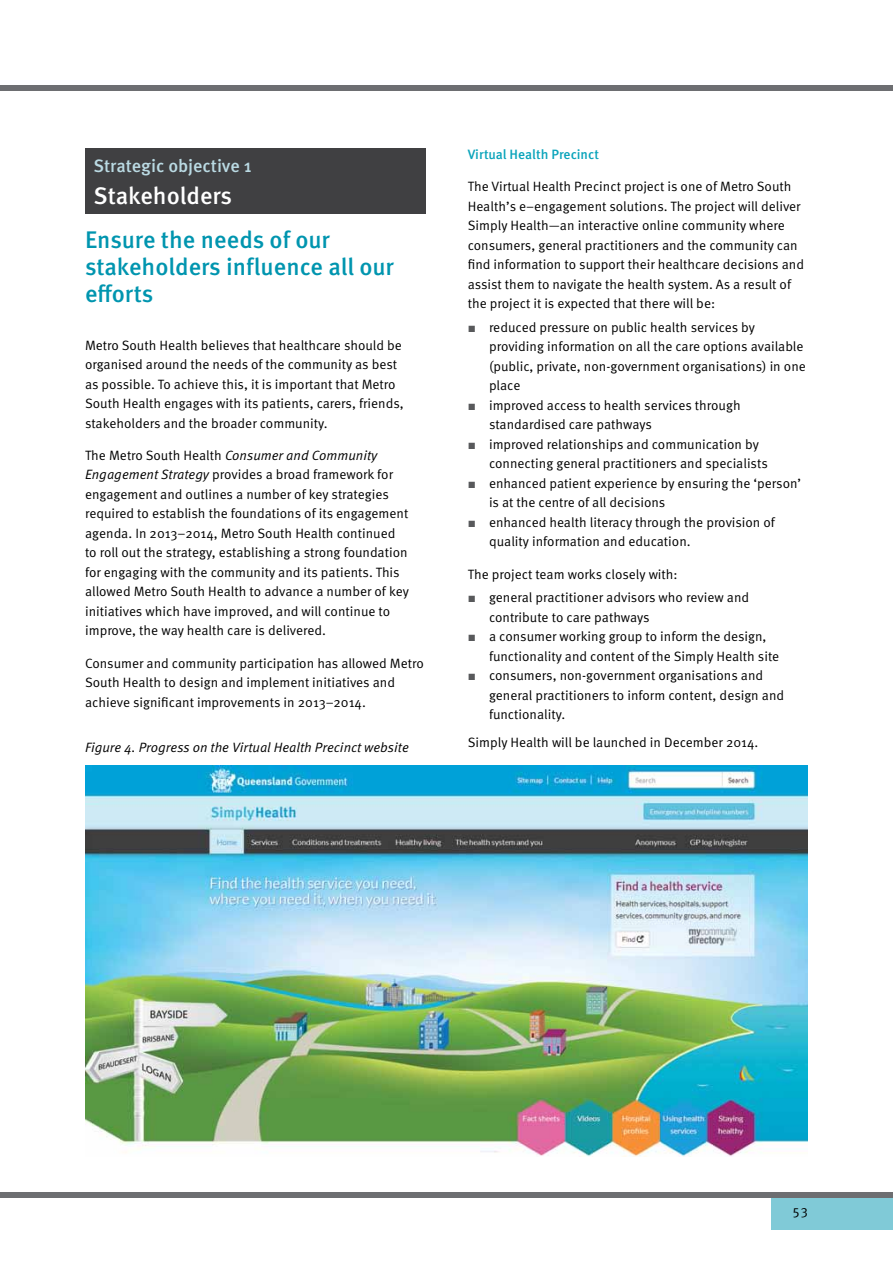
<style>
.page{position:relative;width:893px;height:1263px;background:#fff}
.page>*{position:absolute;margin:0;border:0;box-sizing:border-box;transform-origin:0 0}
.t1{font:500 24px/27px "Meta OT";color:#0095af}
.t2{font:500 24px "Meta OT";color:#fff}
.t3{font:500 18px "Meta OT";letter-spacing:-.005em;color:#badae3}
.t4{font:13.5px/19.5px "Meta OT Norm";color:#000}
.t5{font:13.5px "Meta OT Norm Ita";color:#000}
.t6{font:500 13.5px "Meta OT";color:#0aa4bb}
.s1{font-family:"Meta OT Norm"}
.s2{font-family:"Meta OT Norm Ita"}
.s3{font-family:"Arial";color:#58595b}
</style>
<div class="page">
<div style="left:772px;top:1195px;width:121px;height:35px;background:#80cad7"></div>
<div style="left:0;top:1192px;width:893px;height:6px;background:#6d6e71"></div>
<div style="left:0;top:85px;width:893px;height:6px;background:#6d6e71"></div>
<div style="left:85px;top:149px;width:340px;height:65px;background:#404042"></div>
<img style="left:85px;top:765px;width:723px;height:391px">
<h2 class="t3" style="left:94px;top:155px;width:160px">Strategic objective 1</h2>
<h1 class="t2" style="left:94px;top:180px;width:140px">Stakeholders</h1>
<h1 class="t1" style="left:85px;top:227px;width:310px">Ensure the needs of our stakeholders influence all our efforts</h1>
<p class="t4" style="left:85px;top:335px;width:320px">Metro South Health believes that healthcare should be organised around the needs of the community as best as possible. To achieve this, it is important that Metro South Health engages with its patients, carers, friends, stakeholders and the broader community.</p>
<p class="t5" style="left:85px;top:447px;width:294px"><span class="s1">The Metro South Health</span> Consumer and Community</p>
<p class="t4" style="left:85px;top:465px;width:325px"><span class="s2">Engagement Strategy</span> provides a broad framework for engagement and outlines a number of key strategies required to establish the foundations of its engagement agenda. In 2013–2014, Metro South Health continued to roll out the strategy, establishing a strong foundation for engaging with the community and its patients. This allowed Metro South Health to advance a number of key initiatives which have improved, and will continue to improve, the way health care is delivered.</p>
<p class="t4" style="left:85px;top:653px;width:340px">Consumer and community participation has allowed Metro<br>South Health to design and implement initiatives and achieve significant improvements in 2013–2014.</p>
<p class="t5" style="left:85px;top:740px;width:325px">Figure 4. Progress on the Virtual Health Precinct website</p>
<p class="t6" style="left:468px;top:146px;width:133px">Virtual Health Precinct</p>
<p class="t4" style="left:468px;top:177px;width:338px">The Virtual Health Precinct project is one of Metro South Health’s e–engagement solutions. The project will deliver Simply Health—an interactive online community where consumers, general practitioners and the community can find information to support their healthcare decisions and assist them to navigate the health system. As a result of the project it is expected that there will be:</p>
<p class="t4" style="left:489px;top:318px;width:318px;text-indent:-21px"><span class="s3">■</span> reduced pressure on public health services by providing information on all the care options available (public, private, non-government organisations) in one place</p>
<p class="t4" style="left:489px;top:396px;width:253px;text-indent:-21px"><span class="s3">■</span> improved access to health services through standardised care pathways</p>
<p class="t4" style="left:489px;top:435px;width:280px;text-indent:-21px"><span class="s3">■</span> improved relationships and communication by connecting general practitioners and specialists</p>
<p class="t4" style="left:489px;top:474px;width:314px;text-indent:-21px"><span class="s3">■</span> enhanced patient experience by ensuring the ‘person’ is at the centre of all decisions</p>
<p class="t4" style="left:489px;top:513px;width:287px;text-indent:-21px"><span class="s3">■</span> enhanced health literacy through the provision of quality information and education.</p>
<p class="t4" style="left:468px;top:564px;width:211px">The project team works closely with:</p>
<p class="t4" style="left:489px;top:588px;width:262px;text-indent:-21px"><span class="s3">■</span> general practitioner advisors who review and contribute to care pathways</p>
<p class="t4" style="left:489px;top:627px;width:292px;text-indent:-21px"><span class="s3">■</span> a consumer working group to inform the design, functionality and content of the Simply Health site</p>
<p class="t4" style="left:489px;top:666px;width:297px;text-indent:-21px"><span class="s3">■</span> consumers, non-government organisations and general practitioners to inform content, design and functionality.</p>
<p class="t4" style="left:468px;top:733px;width:292px">Simply Health will be launched in December 2014.</p>
<p class="t4" style="left:793px;top:1201px;width:17px">53</p>
</div>
